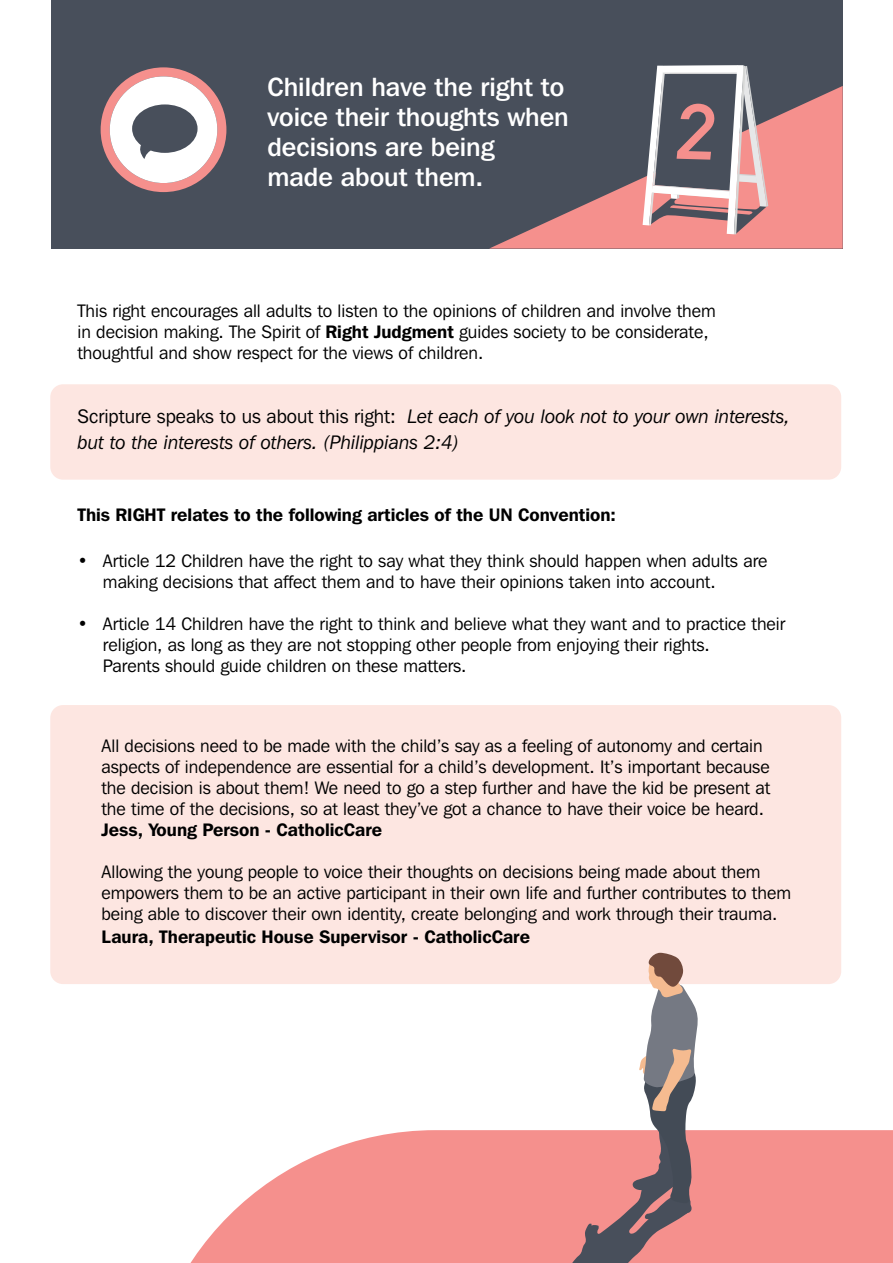
<style>
.page{position:relative;width:893px;height:1263px;background:#fff}
.page>*{position:absolute;margin:0;border:0;box-sizing:border-box;transform-origin:0 0}
.t1{font:500 26.25px/30px "Franklin Gothic IT Cby BT";color:#fff}
.t2{font:italic 19.5px/25.5px "Franklin Gothic IT Cby BT";color:#000}
.t3{font:18px/21px "Franklin Gothic IT Cby BT";color:#000}
.t4{font:600 18px "Franklin Gothic IT Cby BT";color:#000}
.s1{font-weight:600}
.s2{font-style:normal}
</style>
<div class="page">
<div style="left:51px;top:0;width:792px;height:249px;background:#484f5b"></div>
<svg style="left:489px;top:86px;width:354px;height:163px"></svg>
<svg style="left:101px;top:67px;width:125px;height:125px"></svg>
<div style="left:50px;top:384px;width:791px;height:96px;background:#fde6e1;border-radius:13px"></div>
<div style="left:50px;top:705px;width:791px;height:279px;background:#fde6e1;border-radius:13px"></div>
<svg style="left:190px;top:1130px;width:703px;height:133px;fill:#f5908d"></svg>
<svg style="left:534px;top:953px;width:164px;height:310px"></svg>
<svg style="left:643px;top:65px;width:125px;height:169px"></svg>
<h1 class="t1" style="left:267px;top:71px;width:303px">Children have the right to voice their thoughts when decisions are being<br>made about them.</h1>
<p class="t3" style="left:77px;top:299px;width:640px">This right encourages all adults to listen to the opinions of children and involve them in decision making. The Spirit of <span class="s1">Right Judgment</span> guides society to be considerate, thoughtful and show respect for the views of children.</p>
<p class="t2" style="left:77px;top:403px;width:714px"><span class="s2">Scripture speaks to us about this right:</span> Let each of you look not to your own interests, but to the interests of others. (Philippians 2:4)</p>
<p class="t4" style="left:77px;top:503px;width:540px">This RIGHT relates to the following articles of the UN Convention:</p>
<p class="t3" style="left:103px;top:550px;width:666px;text-indent:-26px">• Article 12 Children have the right to say what they think should happen when adults are making decisions that affect them and to have their opinions taken into account.</p>
<p class="t3" style="left:103px;top:613px;width:684px;text-indent:-26px">• Article 14 Children have the right to think and believe what they want and to practice their religion, as long as they are not stopping other people from enjoying their rights.<br>Parents should guide children on these matters.</p>
<p class="t3" style="left:101px;top:735px;width:670px">All decisions need to be made with the child’s say as a feeling of autonomy and certain aspects of independence are essential for a child’s development. It’s important because the decision is about them! We need to go a step further and have the kid be present at the time of the decisions, so at least they’ve got a chance to have their voice be heard.</p>
<p class="t4" style="left:101px;top:818px;width:282px">Jess, Young Person - CatholicCare</p>
<p class="t3" style="left:101px;top:861px;width:691px">Allowing the young people to voice their thoughts on decisions being made about them empowers them to be an active participant in their own life and further contributes to them being able to discover their own identity, create belonging and work through their trauma.</p>
<p class="t4" style="left:101px;top:925px;width:430px">Laura, Therapeutic House Supervisor - CatholicCare</p>
</div>
